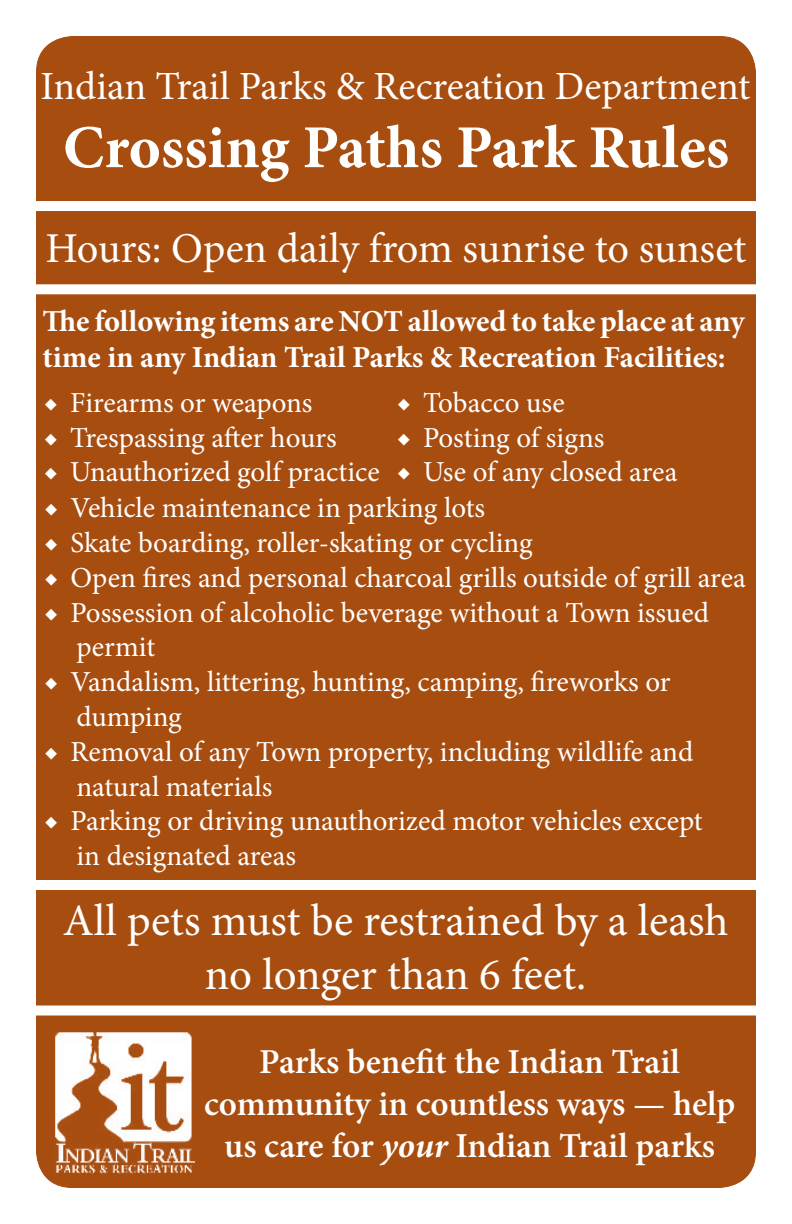
<style>
.page{position:relative;width:792px;height:1224px;background:#fff}
.page>*{position:absolute;margin:0;border:0;box-sizing:border-box;transform-origin:0 0}
.t1{font:700 61px "Minion Pro";color:#fff}
.t2{font:45px/54px "Minion Pro";color:#fff;text-align:center}
.t3{font:42.5px "Minion Pro";color:#fff}
.t4{font:40px "Minion Pro";color:#fff}
.t5{font:600 35px/42px "Minion Pro";color:#fff;text-align:center}
.t6{font:700 30.5px/36.6px "Minion Pro";color:#fff}
.t7{font:29px/34.8px "Minion Pro";color:#fff}
.s1{font-weight:700;font-style:italic}
</style>
<div class="page">
<div style="left:36px;top:36px;width:720px;height:1152px;background:#a84d10;border-radius:36px"></div>
<div style="left:36px;top:201px;width:720px;height:10px;background:#fff"></div>
<div style="left:30px;top:284px;width:731px;height:10px;background:#fff"></div>
<div style="left:16px;top:1006px;width:749px;height:10px;background:#fff"></div>
<img style="left:54px;top:1032px;width:141px;height:141px">
<div style="left:21px;top:880px;width:749px;height:10px;background:#fff"></div>
<h3 class="t4" style="left:41px;top:59px;width:712px">Indian Trail Parks &amp; Recreation Department</h3>
<h1 class="t1" style="left:63px;top:105px;width:668px">Crossing Paths Park Rules</h1>
<h3 class="t3" style="left:45px;top:220px;width:703px">Hours: Open daily from sunrise to sunset</h3>
<p class="t6" style="left:43px;top:302px;width:703px">The following items are NOT allowed to take place at any time in any Indian Trail Parks &amp; Recreation Facilities:</p>
<p class="t7" style="left:44px;top:385px;width:270px">◆ Firearms or weapons</p>
<p class="t7" style="left:44px;top:420px;width:294px">◆ Trespassing after hours</p>
<p class="t7" style="left:44px;top:455px;width:337px">◆ Unauthorized golf practice</p>
<p class="t7" style="left:45px;top:491px;width:442px">◆ Vehicle maintenance in parking lots</p>
<p class="t7" style="left:45px;top:525px;width:490px">◆ Skate boarding, roller-skating or cycling</p>
<p class="t7" style="left:45px;top:560px;width:703px">◆ Open fires and personal charcoal grills outside of grill area</p>
<p class="t7" style="left:77px;top:595px;width:634px;text-indent:-32px">◆ Possession of alcoholic beverage without a Town issued permit</p>
<p class="t7" style="left:76px;top:665px;width:596px;text-indent:-32px">◆ Vandalism, littering, hunting, camping, fireworks or dumping</p>
<p class="t7" style="left:77px;top:734px;width:618px;text-indent:-32px">◆ Removal of any Town property, including wildlife and natural materials</p>
<p class="t7" style="left:76px;top:804px;width:628px;text-indent:-32px">◆ Parking or driving unauthorized motor vehicles except in designated areas</p>
<p class="t7" style="left:397px;top:385px;width:169px">◆ Tobacco use</p>
<p class="t7" style="left:397px;top:420px;width:209px">◆ Posting of signs</p>
<p class="t7" style="left:397px;top:455px;width:282px">◆ Use of any closed area</p>
<h2 class="t2" style="left:63px;top:894px;width:667px">All pets must be restrained by a leash no longer than 6 feet.</h2>
<p class="t5" style="left:204px;top:1041px;width:533px">Parks benefit the Indian Trail community in countless ways — help us care for <span class="s1">your</span> Indian Trail parks</p>
</div>
